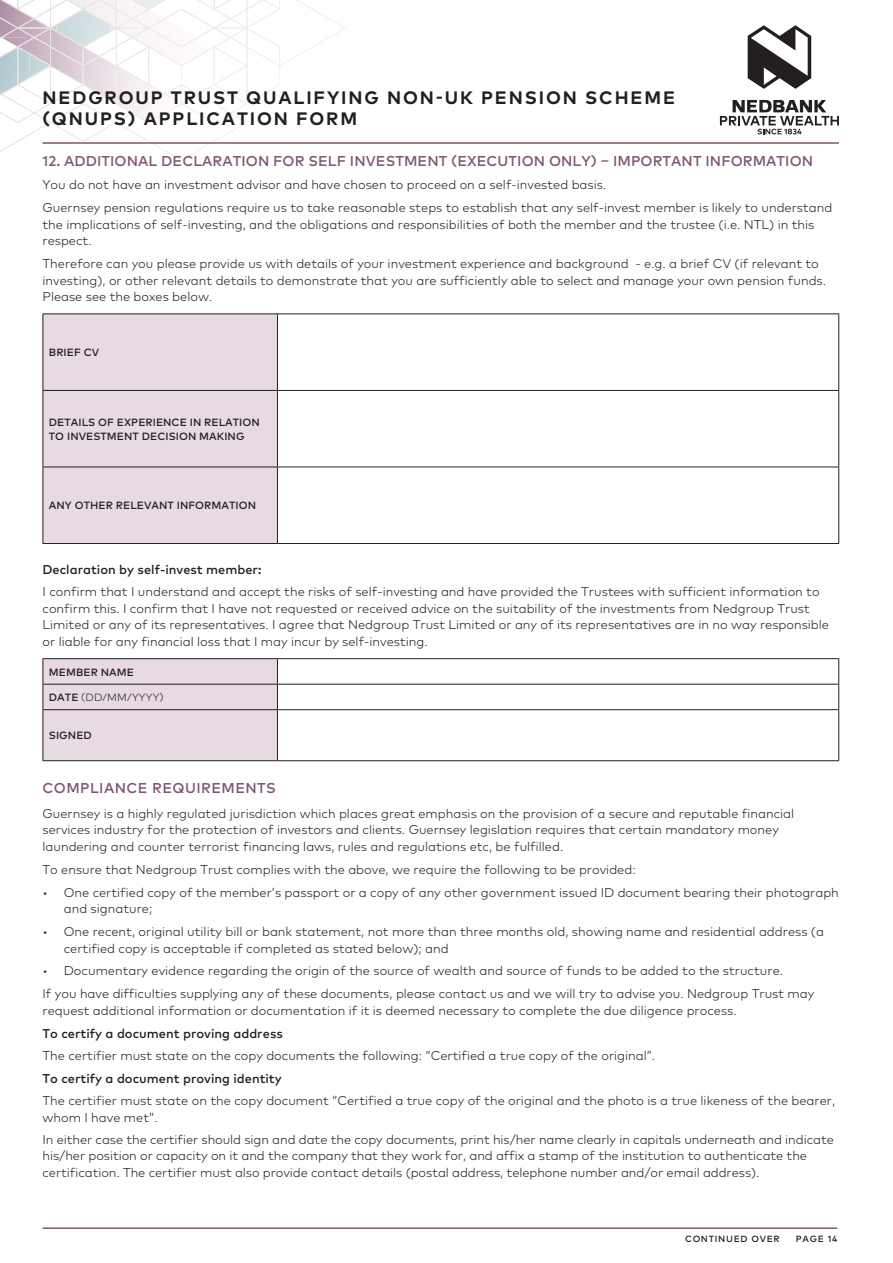
<style>
.page{position:relative;width:893px;height:1263px;background:#fff}
.page>*{position:absolute;margin:0;border:0;box-sizing:border-box;transform-origin:0 0}
.t1{font:700 18px/21.6px "Mark OT";letter-spacing:.105em;color:#231f20}
.t2{font:500 14.25px "Mark OT";letter-spacing:.005em;color:#805474}
.t3{font:500 14.25px "Mark OT";letter-spacing:.03em;color:#805474}
.t4{font:300 12.75px/16.5px "Mark OT";color:#231f20}
.t5{font:500 12.75px "Mark OT";color:#231f20}
.t6{font:500 10.5px/13.5px "Mark OT";letter-spacing:.005em;color:#231f20}
.t7{font:300 10.5px "Mark OT";letter-spacing:.03em;color:#231f20}
.t8{font:500 9px "Mark OT";letter-spacing:.075em;color:#231f20}
.s1{font-weight:500}
</style>
<div class="page">
<img style="left:29px;top:0;width:74px;height:79px">
<img style="left:0;top:43px;width:22px;height:109px">
<img style="left:103px;top:0;width:27px;height:29px">
<img style="left:51px;top:0;width:25px;height:28px">
<img style="left:76px;top:5px;width:27px;height:137px">
<img style="left:49px;top:28px;width:27px;height:110px">
<img style="left:103px;top:29px;width:27px;height:102px">
<img style="left:22px;top:91px;width:27px;height:48px">
<svg style="left:111px;top:25px;width:5px;height:7px"></svg>
<img style="left:0;top:48px;width:29px;height:48px">
<img style="left:0;top:0;width:51px;height:43px">
<img style="left:51px;top:29px;width:26px;height:34px">
<img style="left:17px;top:43px;width:34px;height:23px">
<img style="left:77px;top:44px;width:52px;height:67px">
<img style="left:130px;top:0;width:108px;height:161px">
<hr style="left:43px;top:142px;width:796px;height:2px;background:#805474">
<hr style="left:43px;top:1227px;width:794px;height:2px;background:#805474">
<svg style="left:720px;top:100px;width:119px;height:34px"></svg>
<svg style="left:747px;top:25px;width:65px;height:64px"></svg>
<hr style="left:43px;top:658px;width:234px;height:1px;background:#231f20">
<hr style="left:277px;top:658px;width:562px;height:1px;background:#231f20">
<hr style="left:277px;top:684px;width:562px;height:1px;background:#231f20">
<div style="left:43px;top:659px;width:235px;height:101px;background:#e7dae2"></div>
<svg style="left:838px;top:659px;width:1px;height:50px"></svg>
<hr style="left:43px;top:709px;width:234px;height:1px;background:#231f20">
<hr style="left:43px;top:710px;width:1px;height:50px;background:#231f20">
<hr style="left:277px;top:709px;width:562px;height:1px;background:#231f20">
<hr style="left:277px;top:710px;width:1px;height:50px;background:#231f20">
<hr style="left:838px;top:710px;width:1px;height:50px;background:#231f20">
<hr style="left:43px;top:760px;width:234px;height:1px;background:#231f20">
<hr style="left:277px;top:760px;width:562px;height:1px;background:#231f20">
<div style="left:44px;top:314px;width:233px;height:229px;background:#e7dae2"></div>
<hr style="left:43px;top:313px;width:234px;height:1px;background:#231f20">
<hr style="left:43px;top:314px;width:1px;height:76px;background:#231f20">
<hr style="left:277px;top:313px;width:562px;height:1px;background:#231f20">
<hr style="left:277px;top:314px;width:1px;height:76px;background:#231f20">
<hr style="left:838px;top:314px;width:1px;height:76px;background:#231f20">
<hr style="left:43px;top:390px;width:234px;height:1px;background:#231f20">
<hr style="left:43px;top:391px;width:1px;height:76px;background:#231f20">
<hr style="left:277px;top:390px;width:562px;height:1px;background:#231f20">
<hr style="left:277px;top:391px;width:1px;height:76px;background:#231f20">
<hr style="left:838px;top:391px;width:1px;height:76px;background:#231f20">
<hr style="left:43px;top:467px;width:234px;height:1px;background:#231f20">
<hr style="left:43px;top:467px;width:1px;height:76px;background:#231f20">
<hr style="left:277px;top:467px;width:562px;height:1px;background:#231f20">
<hr style="left:277px;top:467px;width:1px;height:76px;background:#231f20">
<hr style="left:838px;top:467px;width:1px;height:76px;background:#231f20">
<hr style="left:43px;top:543px;width:234px;height:1px;background:#231f20">
<hr style="left:277px;top:543px;width:562px;height:1px;background:#231f20">
<h1 class="t1" style="left:43px;top:86px;width:634px">NEDGROUP TRUST QUALIFYING NON-UK PENSION SCHEME (QNUPS) APPLICATION FORM</h1>
<p class="t2" style="left:43px;top:152px;width:772px">12. ADDITIONAL DECLARATION FOR SELF INVESTMENT (EXECUTION ONLY) – IMPORTANT INFORMATION</p>
<p class="t4" style="left:43px;top:177px;width:565px">You do not have an investment advisor and have chosen to proceed on a self-invested basis.</p>
<p class="t4" style="left:43px;top:199px;width:791px">Guernsey pension regulations require us to take reasonable steps to establish that any self-invest member is likely to understand the implications of self-investing, and the obligations and responsibilities of both the member and the trustee (i.e. NTL) in this respect.</p>
<p class="t4" style="left:43px;top:255px;width:785px">Therefore can you please provide us with details of your investment experience and background - e.g. a brief CV (if relevant to investing), or other relevant details to demonstrate that you are sufficiently able to select and manage your own pension funds.<br>Please see the boxes below.</p>
<p class="t6" style="left:49px;top:346px;width:52px">BRIEF CV</p>
<p class="t6" style="left:49px;top:415px;width:212px">DETAILS OF EXPERIENCE IN RELATION<br>TO INVESTMENT DECISION MAKING</p>
<p class="t6" style="left:49px;top:499px;width:209px">ANY OTHER RELEVANT INFORMATION</p>
<p class="t5" style="left:43px;top:561px;width:220px">Declaration by self-invest member:</p>
<p class="t4" style="left:43px;top:584px;width:788px">I confirm that I understand and accept the risks of self-investing and have provided the Trustees with sufficient information to confirm this. I confirm that I have not requested or received advice on the suitability of the investments from Nedgroup Trust Limited or any of its representatives. I agree that Nedgroup Trust Limited or any of its representatives are in no way responsible or liable for any financial loss that I may incur by self-investing.</p>
<p class="t6" style="left:49px;top:665px;width:87px">MEMBER NAME</p>
<p class="t7" style="left:49px;top:691px;width:116px"><span class="s1">DATE</span> (DD/MM/YYYY)</p>
<p class="t6" style="left:49px;top:729px;width:44px">SIGNED</p>
<p class="t3" style="left:43px;top:779px;width:235px">COMPLIANCE REQUIREMENTS</p>
<p class="t4" style="left:43px;top:805px;width:753px">Guernsey is a highly regulated jurisdiction which places great emphasis on the provision of a secure and reputable financial services industry for the protection of investors and clients. Guernsey legislation requires that certain mandatory money laundering and counter terrorist financing laws, rules and regulations etc, be fulfilled.</p>
<p class="t4" style="left:43px;top:861px;width:595px">To ensure that Nedgroup Trust complies with the above, we require the following to be provided:</p>
<p class="t4" style="left:64px;top:884px;width:777px;text-indent:-21px">• One certified copy of the member’s passport or a copy of any other government issued ID document bearing their photograph and signature;</p>
<p class="t4" style="left:64px;top:923px;width:762px;text-indent:-21px">• One recent, original utility bill or bank statement, not more than three months old, showing name and residential address (a certified copy is acceptable if completed as stated below); and</p>
<p class="t4" style="left:43px;top:962px;width:742px">• Documentary evidence regarding the origin of the source of wealth and source of funds to be added to the structure.</p>
<p class="t4" style="left:43px;top:985px;width:773px">If you have difficulties supplying any of these documents, please contact us and we will try to advise you. Nedgroup Trust may request additional information or documentation if it is deemed necessary to complete the due diligence process.</p>
<p class="t5" style="left:43px;top:1025px;width:242px">To certify a document proving address</p>
<p class="t4" style="left:43px;top:1047px;width:614px">The certifier must state on the copy documents the following: “Certified a true copy of the original”.</p>
<p class="t5" style="left:43px;top:1070px;width:241px">To certify a document proving identity</p>
<p class="t4" style="left:43px;top:1092px;width:794px">The certifier must state on the copy document “Certified a true copy of the original and the photo is a true likeness of the bearer, whom I have met”.</p>
<p class="t4" style="left:43px;top:1131px;width:793px">In either case the certifier should sign and date the copy documents, print his/her name clearly in capitals underneath and indicate his/her position or capacity on it and the company that they work for, and affix a stamp of the institution to authenticate the certification. The certifier must also provide contact details (postal address, telephone number and/or email address).</p>
<p class="t8" style="left:685px;top:1233px;width:96px">CONTINUED OVER</p>
<p class="t8" style="left:796px;top:1233px;width:43px">PAGE 14</p>
</div>
